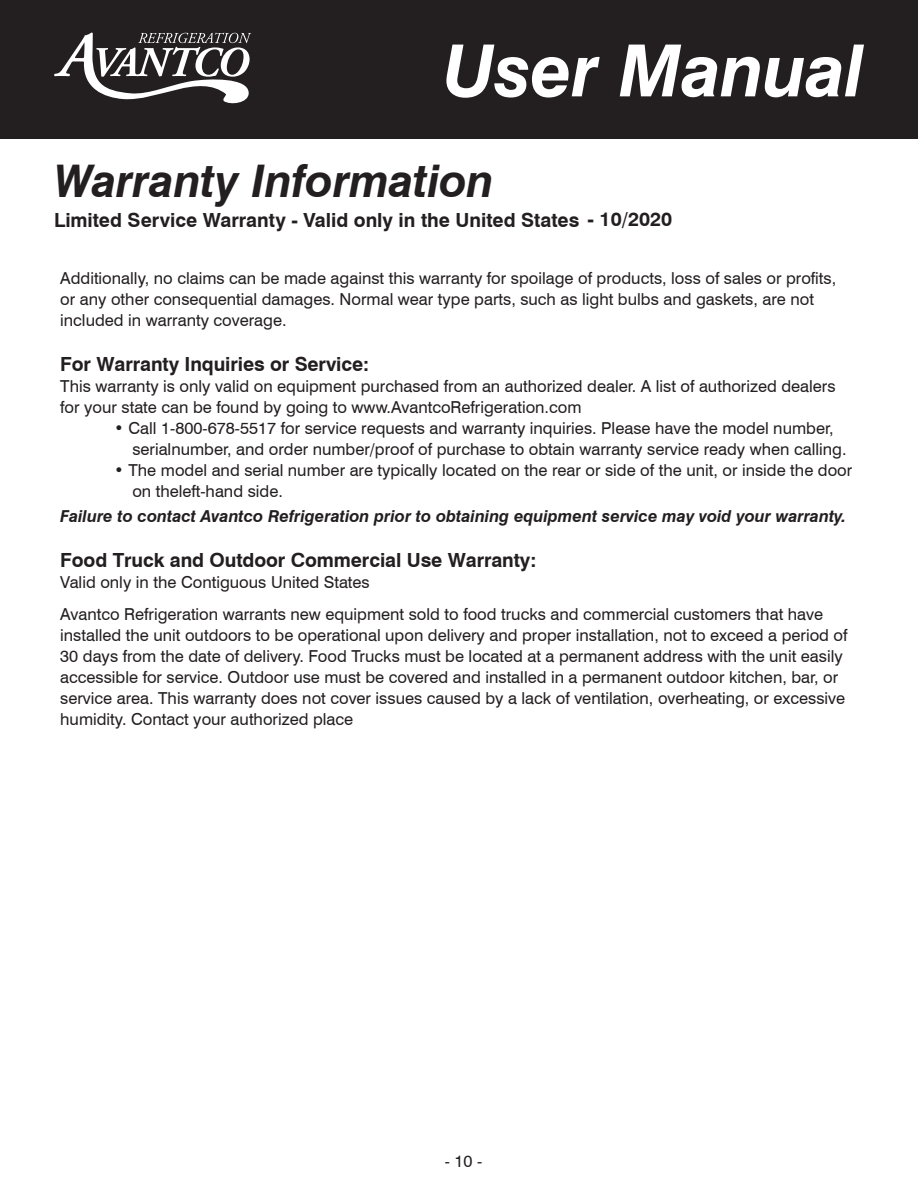
<style>
.page{position:relative;width:918px;height:1188px;background:#fff}
.page>*{position:absolute;margin:0;border:0;box-sizing:border-box;transform-origin:0 0}
.t1{font:italic 700 72px "Swiss 721 BT";letter-spacing:-.01em;color:#fff}
.t2{font:italic 700 45px "Swiss 721 BT";letter-spacing:-.005em;color:#231f20}
.t3{font:700 19.5px "Swiss 721 BT";letter-spacing:-.005em;color:#231f20}
.t4{font:16.5px/21px "Swiss 721 BT";color:#231f20}
.t5{font:italic 700 16.5px "Swiss 721 BT";color:#231f20}
</style>
<div class="page">
<div style="left:0;top:0;width:918px;height:138px;background:#231f20"></div>
<svg style="left:54px;top:33px;width:197px;height:71px"></svg>
<h1 class="t1" style="left:442px;top:27px;width:423px">User Manual</h1>
<h2 class="t2" style="left:54px;top:154px;width:441px">Warranty Information</h2>
<p class="t3" style="left:54px;top:208px;width:620px">Limited Service Warranty - Valid only in the United States - 10/2020</p>
<p class="t4" style="left:60px;top:267px;width:778px">Additionally, no claims can be made against this warranty for spoilage of products, loss of sales or profits, or any other consequential damages. Normal wear type parts, such as light bulbs and gaskets, are not included in warranty coverage.</p>
<p class="t3" style="left:60px;top:352px;width:310px">For Warranty Inquiries or Service:</p>
<p class="t4" style="left:60px;top:375px;width:777px">This warranty is only valid on equipment purchased from an authorized dealer. A list of authorized dealers for your state can be found by going to www.AvantcoRefrigeration.com</p>
<p class="t4" style="left:132px;top:417px;width:716px;text-indent:-18px">• Call 1-800-678-5517 for service requests and warranty inquiries. Please have the model number, serialnumber, and order number/proof of purchase to obtain warranty service ready when calling.</p>
<p class="t4" style="left:132px;top:459px;width:721px;text-indent:-18px">• The model and serial number are typically located on the rear or side of the unit, or inside the door on theleft-hand side.</p>
<p class="t5" style="left:60px;top:507px;width:787px">Failure to contact Avantco Refrigeration prior to obtaining equipment service may void your warranty.</p>
<p class="t3" style="left:60px;top:549px;width:478px">Food Truck and Outdoor Commercial Use Warranty:</p>
<p class="t4" style="left:60px;top:567px;width:764px;line-height:31.5px">Valid only in the Contiguous United States<br>Avantco Refrigeration warrants new equipment sold to food trucks and commercial customers that have</p>
<p class="t4" style="left:60px;top:624px;width:789px">installed the unit outdoors to be operational upon delivery and proper installation, not to exceed a period of 30 days from the date of delivery. Food Trucks must be located at a permanent address with the unit easily accessible for service. Outdoor use must be covered and installed in a permanent outdoor kitchen, bar, or service area. This warranty does not cover issues caused by a lack of ventilation, overheating, or excessive humidity. Contact your authorized place</p>
<p class="t4" style="left:445px;top:1151px;width:39px">- 10 -</p>
</div>
